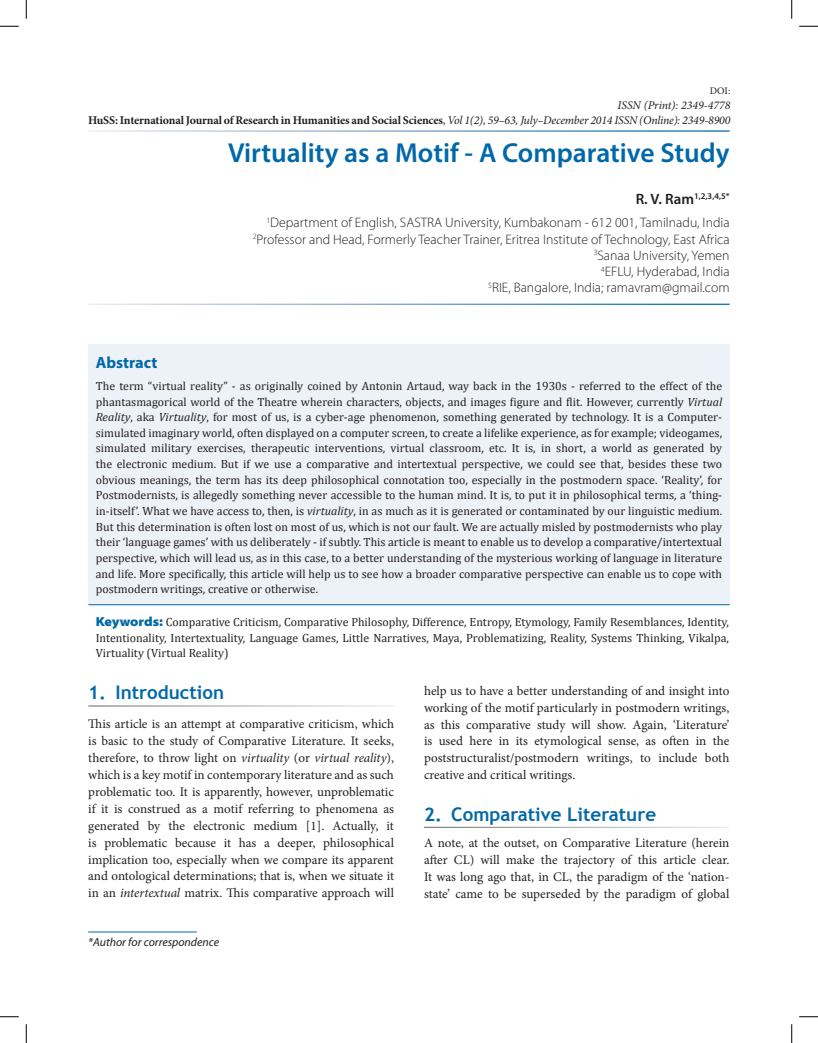
<style>
.page{position:relative;width:818px;height:1043px;background:#fff}
.page>*{position:absolute;margin:0;border:0;box-sizing:border-box;transform-origin:0 0}
.AT{font:600 27.5px "Myriad Pro";color:#0068a9}
.t1{font:700 18.75px "Trebuchet MS";color:#0068a9}
.Abs_Head{font:700 16.25px "Myriad Pro";color:#0068a9}
.Affiliation{font:300 13.75px/16.2px "Myriad Pro";color:#231f20;text-align:right}
.Text{font:13.12px/16.9px "Minion Pro";color:#231f20;text-align:justify}
.Abs_Text1{font:11.88px/15.6px "Cambria";color:#231f20;text-align:justify}
.Keyword{font:11.88px/15.6px "Cambria";color:#231f20;text-align:justify}
.t2{font:700 11.88px "Minion Pro";letter-spacing:-.015em;color:#231f20}
.Footnote1{font:italic 11.88px "Myriad Pro";color:#231f20}
.t3{font:italic 11.88px "Minion Pro";color:#231f20}
.t4{font:10px "Minion Pro";color:#231f20}
.Author{font:600 8.75px "Myriad Pro";color:#231f20}
.s1{font-weight:400}
.s2{font-weight:400;font-style:italic}
.s3{font-size:15px}
.s4{font-style:italic}
.s5{font-family:"Myriad Pro";font-weight:900;font-stretch:semi-expanded;font-size:13.12px;color:#0068a9}
</style>
<div class="page">
<div style="left:88px;top:344px;width:641px;height:260px;background:#edf2f8"></div>
<hr style="left:88px;top:604px;width:641px;height:1px;background:#0068a9">
<hr style="left:88px;top:931px;width:109px;height:1px;background:#0068a9">
<svg style="left:0;top:25px;width:19px;height:2px"></svg>
<svg style="left:799px;top:25px;width:19px;height:2px"></svg>
<svg style="left:0;top:1016px;width:19px;height:1px"></svg>
<svg style="left:799px;top:1016px;width:19px;height:1px"></svg>
<svg style="left:25px;top:0;width:2px;height:19px"></svg>
<svg style="left:25px;top:1024px;width:2px;height:18px"></svg>
<svg style="left:791px;top:0;width:1px;height:19px"></svg>
<svg style="left:791px;top:1024px;width:1px;height:18px"></svg>
<p class="t4" style="left:709px;top:84px;width:22px">DOI:</p>
<p class="t3" style="left:617px;top:97px;width:114px">ISSN (Print): 2349-4778</p>
<p class="t2" style="left:88px;top:111px;width:643px">HuSS: International Journal of Research in Humanities and Social Sciences<span class="s1">,</span> <span class="s2">Vol 1(2), 59–63, July–December 2014 ISSN (Online): 2349-8900</span></p>
<p class="AT" style="left:228px;top:135px;width:503px">Virtuality as a Motif - A Comparative Study</p>
<p class="Author" style="left:635px;top:190px;width:95px"><span class="s3">R. V. Ram</span>1,2,3,4,5*</p>
<p class="Affiliation" style="left:253px;top:214px;width:478px"><sup>1</sup>Department of English, SASTRA University, Kumbakonam - 612 001, Tamilnadu, India <sup>2</sup>Professor and Head, Formerly Teacher Trainer, Eritrea Institute of Technology, East Africa <sup>3</sup>Sanaa University, Yemen<br><sup>4</sup>EFLU, Hyderabad, India<br><sup>5</sup>RIE, Bangalore, India; ramavram@gmail.com</p>
<p class="Abs_Head" style="left:96px;top:352px;width:63px">Abstract</p>
<p class="Abs_Text1" style="left:96px;top:378px;width:627px">The term “virtual reality” - as originally coined by Antonin Artaud, way back in the 1930s - referred to the effect of the phantasmagorical world of the Theatre wherein characters, objects, and images figure and flit. However, currently <span class="s4">Virtual Reality</span>, aka <span class="s4">Virtuality</span>, for most of us, is a cyber-age phenomenon, something generated by technology. It is a Computer&shy;simulated imaginary world, often displayed on a computer screen, to create a lifelike experience, as for example; videogames, simulated military exercises, therapeutic interventions, virtual classroom, etc. It is, in short, a world as generated by the electronic medium. But if we use a comparative and intertextual perspective, we could see that, besides these two obvious meanings, the term has its deep philosophical connotation too, especially in the postmodern space. ‘Reality’, for Postmodernists, is allegedly something never accessible to the human mind. It is, to put it in philosophical terms, a ‘thing&shy;in-itself’. What we have access to, then, is <span class="s4">virtuality</span>, in as much as it is generated or contaminated by our linguistic medium.<br>But this determination is often lost on most of us, which is not our fault. We are actually misled by postmodernists who play their ‘language games’ with us deliberately - if subtly. This article is meant to enable us to develop a comparative/intertextual perspective, which will lead us, as in this case, to a better understanding of the mysterious working of language in literature and life. More specifically, this article will help us to see how a broader comparative perspective can enable us to cope with postmodern writings, creative or otherwise.</p>
<p class="Keyword" style="left:96px;top:614px;width:634px"><span class="s5">Keywords:</span> Comparative Criticism, Comparative Philosophy, Difference, Entropy, Etymology, Family Resemblances, Identity, Intentionality, Intertextuality, Language Games, Little Narratives, Maya, Problematizing, Reality, Systems Thinking, Vikalpa, Virtuality (Virtual Reality)</p>
<h1 class="t1" style="left:88px;top:680px;width:137px">1. Introduction</h1>
<p class="Text" style="left:88px;top:716px;width:307px">This article is an attempt at comparative criticism, which is basic to the study of Comparative Literature. It seeks, therefore, to throw light on <span class="s4">virtuality</span> (or <span class="s4">virtual reality</span>), which is a key motif in contemporary literature and as such problematic too. It is apparently, however, unproblematic if it is construed as a motif referring to phenomena as generated by the electronic medium [1]. Actually, it is problematic because it has a deeper, philosophical implication too, especially when we compare its apparent and ontological determinations; that is, when we situate it in an <span class="s4">intertextual</span> matrix. This comparative approach will</p>
<p class="Footnote1" style="left:88px;top:935px;width:132px">*Author for correspondence</p>
<p class="Text" style="left:424px;top:682px;width:307px">help us to have a better understanding of and insight into working of the motif particularly in postmodern writings, as this comparative study will show. Again, ‘Literature’ is used here in its etymological sense, as often in the poststructuralist/postmodern writings, to include both creative and critical writings.</p>
<h1 class="t1" style="left:424px;top:802px;width:233px">2. Comparative Literature</h1>
<p class="Text" style="left:424px;top:834px;width:307px">A note, at the outset, on Comparative Literature (herein after CL) will make the trajectory of this article clear.<br>It was long ago that, in CL, the paradigm of the ‘nation&shy;state’ came to be superseded by the paradigm of global</p>
</div>
